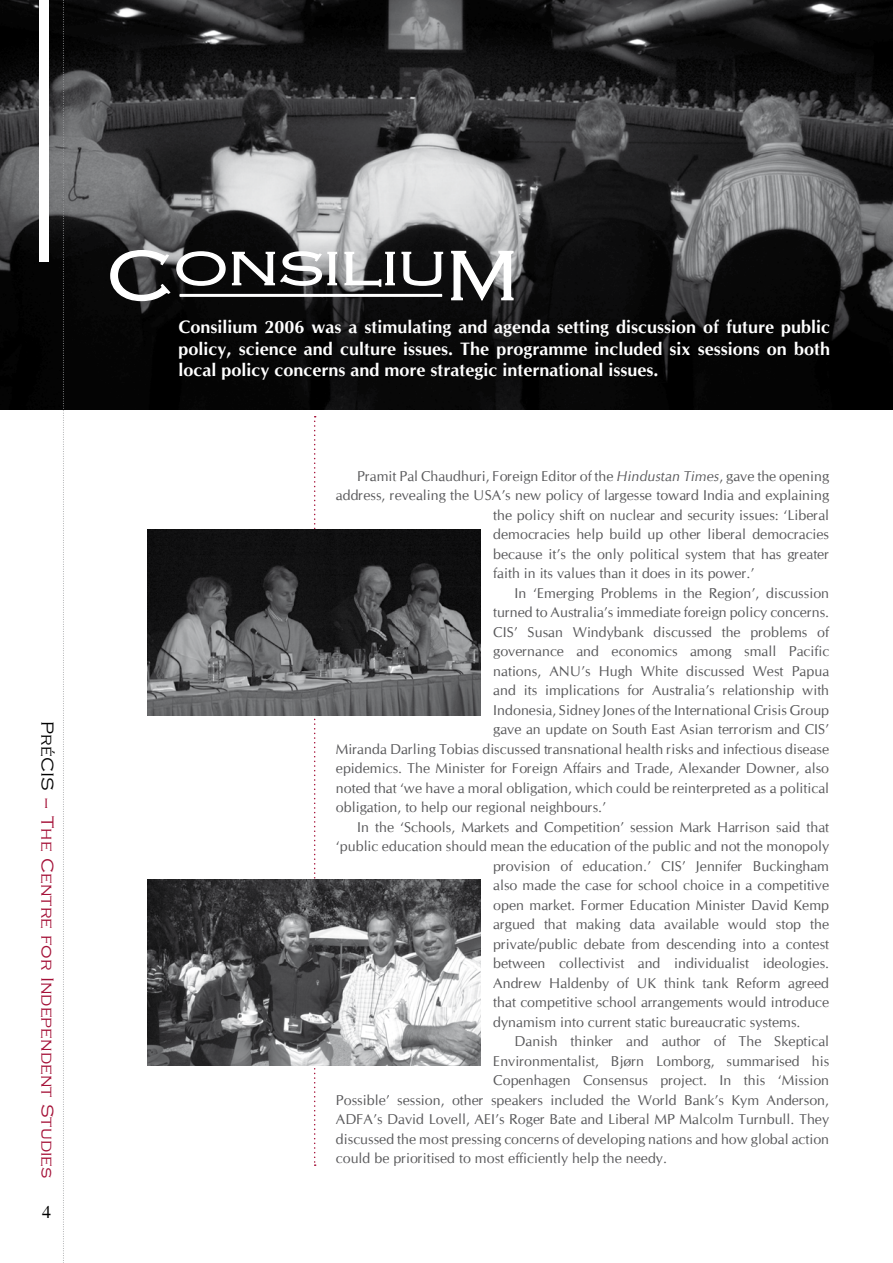
<style>
.page{position:relative;width:893px;height:1263px;background:#fff}
.page>*{position:absolute;margin:0;border:0;box-sizing:border-box;transform-origin:0 0}
.t1{font:700 18px/21.6px "Cg Omega";color:#fff;text-align:justify}
.t2{font:18px "Copperplate";color:#a40f36}
.t3{font:18px "Times";color:#000}
.t4{font:14.25px "Cg Omega";color:#58585a}
.s1{color:#000}
.s2{font-style:italic}
</style>
<div class="page">
<img style="left:0;top:0;width:893px;height:410px">
<svg style="left:63px;top:0;width:1px;height:1263px"></svg>
<div style="left:39px;top:0;width:10px;height:261px;background:#fff"></div>
<svg style="left:314px;top:416px;width:2px;height:750px"></svg>
<img style="left:148px;top:530px;width:332px;height:186px">
<svg style="left:110px;top:250px;width:228px;height:51px"></svg>
<svg style="left:344px;top:251px;width:100px;height:37px"></svg>
<svg style="left:450px;top:250px;width:64px;height:51px"></svg>
<hr style="left:180px;top:294px;width:262px;height:3px;background:#fff">
<img style="left:148px;top:879px;width:332px;height:187px">
<p class="t2" style="left:57px;top:721px;width:458px;rotate:90deg"><span class="s1">PréCIS</span> – The Centre for Independent Studies</p>
<p class="t3" style="left:42px;top:1202px;width:10px">4</p>
<p class="t1" style="left:179px;top:316px;width:653px">Consilium 2006 was a stimulating and agenda setting discussion of future public policy, science and culture issues. The programme included six sessions on both local policy concerns and more strategic international issues.</p>
<p class="t4" style="left:357px;top:468px;width:473px">Pramit Pal Chaudhuri, Foreign Editor of the <span class="s2">Hindustan Times</span>, gave the opening</p>
<p class="t4" style="left:336px;top:487px;width:495px">address, revealing the USA’s new policy of largesse toward India and explaining</p>
<p class="t4" style="left:493px;top:507px;width:337px">the policy shift on nuclear and security issues: ‘Liberal</p>
<p class="t4" style="left:493px;top:526px;width:337px">democracies help build up other liberal democracies</p>
<p class="t4" style="left:493px;top:546px;width:337px">because it’s the only political system that has greater</p>
<p class="t4" style="left:493px;top:565px;width:263px">faith in its values than it does in its power.’</p>
<p class="t4" style="left:514px;top:585px;width:316px">In ‘Emerging Problems in the Region’, discussion</p>
<p class="t4" style="left:493px;top:604px;width:337px">turned to Australia’s immediate foreign policy concerns.</p>
<p class="t4" style="left:493px;top:624px;width:337px">CIS’ Susan Windybank discussed the problems of</p>
<p class="t4" style="left:493px;top:643px;width:337px">governance and economics among small Pacific</p>
<p class="t4" style="left:493px;top:663px;width:337px">nations, ANU’s Hugh White discussed West Papua</p>
<p class="t4" style="left:493px;top:682px;width:337px">and its implications for Australia’s relationship with</p>
<p class="t4" style="left:493px;top:702px;width:337px">Indonesia, Sidney Jones of the International Crisis Group</p>
<p class="t4" style="left:493px;top:721px;width:337px">gave an update on South East Asian terrorism and CIS’</p>
<p class="t4" style="left:336px;top:741px;width:495px">Miranda Darling Tobias discussed transnational health risks and infectious disease</p>
<p class="t4" style="left:336px;top:760px;width:495px">epidemics. The Minister for Foreign Affairs and Trade, Alexander Downer, also</p>
<p class="t4" style="left:336px;top:780px;width:495px">noted that ‘we have a moral obligation, which could be reinterpreted as a political</p>
<p class="t4" style="left:336px;top:799px;width:272px">obligation, to help our regional neighbours.’</p>
<p class="t4" style="left:357px;top:819px;width:473px">In the ‘Schools, Markets and Competition’ session Mark Harrison said that</p>
<p class="t4" style="left:336px;top:838px;width:495px">‘public education should mean the education of the public and not the monopoly</p>
<p class="t4" style="left:493px;top:858px;width:337px">provision of education.’ CIS’ Jennifer Buckingham</p>
<p class="t4" style="left:493px;top:877px;width:337px">also made the case for school choice in a competitive</p>
<p class="t4" style="left:493px;top:897px;width:337px">open market. Former Education Minister David Kemp</p>
<p class="t4" style="left:493px;top:916px;width:337px">argued that making data available would stop the</p>
<p class="t4" style="left:493px;top:936px;width:337px">private/public debate from descending into a contest</p>
<p class="t4" style="left:493px;top:955px;width:337px">between collectivist and individualist ideologies.</p>
<p class="t4" style="left:493px;top:975px;width:337px">Andrew Haldenby of UK think tank Reform agreed</p>
<p class="t4" style="left:493px;top:994px;width:337px">that competitive school arrangements would introduce</p>
<p class="t4" style="left:493px;top:1014px;width:309px">dynamism into current static bureaucratic systems.</p>
<p class="t4" style="left:514px;top:1033px;width:316px">Danish thinker and author of The Skeptical</p>
<p class="t4" style="left:493px;top:1053px;width:337px">Environmentalist, Bjørn Lomborg, summarised his</p>
<p class="t4" style="left:493px;top:1072px;width:337px">Copenhagen Consensus project. In this ‘Mission</p>
<p class="t4" style="left:336px;top:1092px;width:495px">Possible’ session, other speakers included the World Bank’s Kym Anderson,</p>
<p class="t4" style="left:336px;top:1111px;width:495px">ADFA’s David Lovell, AEI’s Roger Bate and Liberal MP Malcolm Turnbull. They</p>
<p class="t4" style="left:336px;top:1131px;width:495px">discussed the most pressing concerns of developing nations and how global action</p>
<p class="t4" style="left:336px;top:1150px;width:333px">could be prioritised to most efficiently help the needy.</p>
</div>
